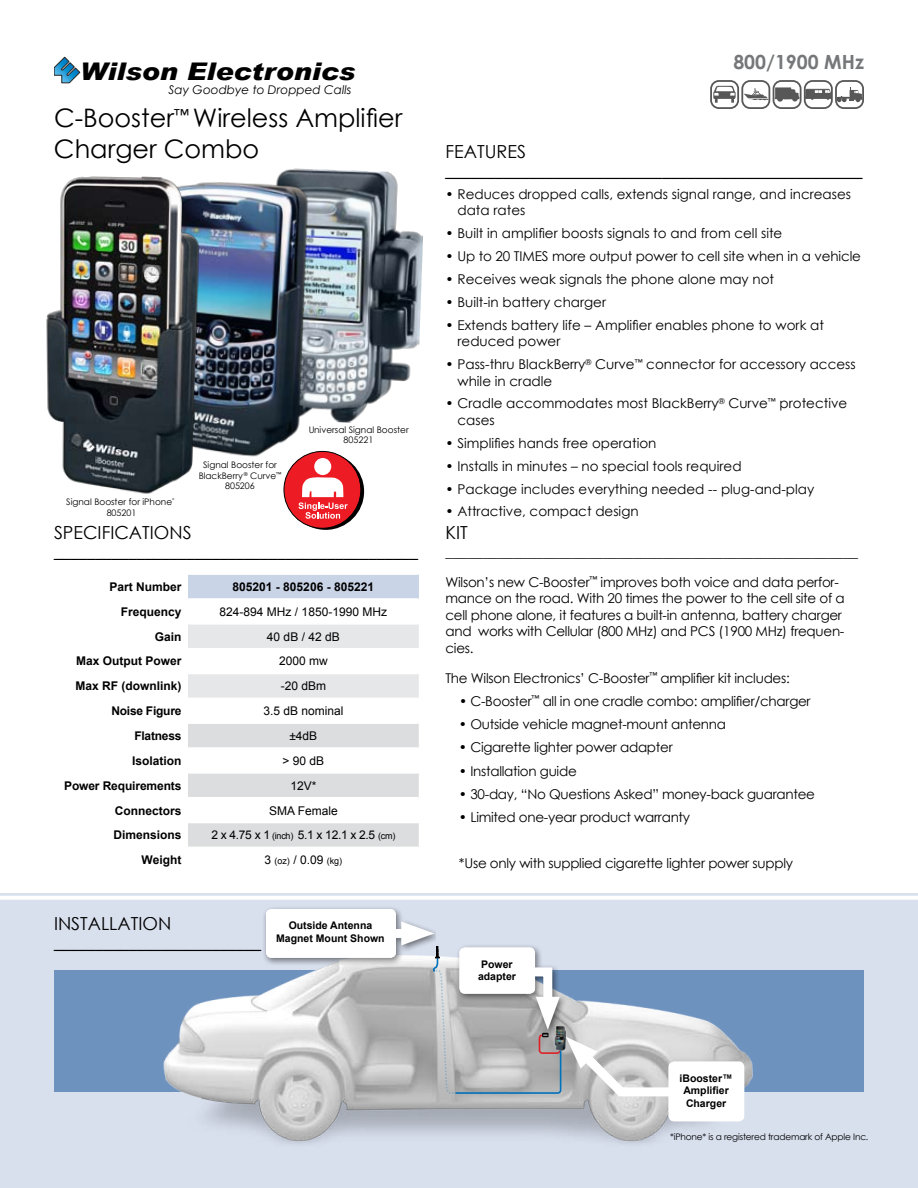
<style>
.page{position:relative;width:918px;height:1188px;background:#fff}
.page>*{position:absolute;margin:0;border:0;box-sizing:border-box;transform-origin:0 0}
.t1{font:25.5px/30.6px "Century Gothic";color:#000}
.t2{font:italic 900 24.3px "Arial";color:#000;scale:1.11 1}
.t3{font:700 19.5px "Century Gothic";color:#757779}
.t4{font:18px "Century Gothic";color:#000}
.t5{font:15px "Arial";color:#000}
.t6{font:15px "Century Gothic";color:#000}
.t7{font:13.5px/16.2px "Century Gothic";letter-spacing:-.01em;color:#000}
.t8{font:700 12px "Arial";color:#000}
.t9{font:12px "Arial";color:#000}
.t10{font:italic 12px "Century Gothic";color:#000}
.t11{font:700 12px "Arial";letter-spacing:-.02em;color:#000}
.t12{font:700 10.5px/12.6px "Arial";color:#000;text-align:center}
.t13{font:9px/10.5px "Century Gothic";color:#000;text-align:center}
.t14{font:9px "Century Gothic";letter-spacing:-.02em;color:#000}
.t15{font:9px "Arial";color:#000}
.s1{font-size:9px}
.s2{font-size:12px}
</style>
<div class="page">
<div style="left:0;top:894px;width:918px;height:294px;background:#d8dfed"></div>
<hr style="left:0;top:896px;width:918px;height:4px;background:#fff">
<div style="left:54px;top:970px;width:810px;height:122px;background:#6e92be"></div>
<svg style="left:711px;top:81px;width:27px;height:27px"></svg>
<div style="left:710px;top:80px;width:29px;height:29px;border:2px solid #000;border-radius:8px"></div>
<svg style="left:713px;top:86px;width:23px;height:17px"></svg>
<div style="left:741px;top:80px;width:29px;height:29px;border:2px solid #000;border-radius:8px"></div>
<svg style="left:744px;top:88px;width:24px;height:12px"></svg>
<div style="left:773px;top:80px;width:29px;height:29px;border:2px solid #000;border-radius:8px"></div>
<svg style="left:775px;top:87px;width:24px;height:15px"></svg>
<div style="left:804px;top:80px;width:29px;height:29px;border:2px solid #000;border-radius:8px"></div>
<svg style="left:805px;top:89px;width:26px;height:11px"></svg>
<div style="left:835px;top:80px;width:29px;height:29px;border:2px solid #000;border-radius:8px"></div>
<svg style="left:837px;top:87px;width:25px;height:15px"></svg>
<img style="left:163px;top:965px;width:590px;height:179px">
<div style="left:262px;top:905px;width:179px;height:60px;background:#000;opacity:.5"></div>
<div style="left:393px;top:929px;width:22px;height:9px;background:#fff"></div>
<svg style="left:401px;top:914px;width:278px;height:187px"></svg>
<img style="left:313px;top:169px;width:110px;height:254px">
<img style="left:204px;top:168px;width:109px;height:291px">
<img style="left:46px;top:176px;width:158px;height:318px">
<svg style="left:287px;top:453px;width:77px;height:77px"></svg>
<div style="left:284px;top:451px;width:77px;height:77px;background:#ed1c24;border-radius:50%"></div>
<div style="left:284px;top:451px;width:77px;height:77px;border:1px solid #000;border-radius:50%"></div>
<svg style="left:299px;top:477px;width:49px;height:42px"></svg>
<div style="left:314px;top:458px;width:17px;height:17px;background:#fff;border-radius:50%"></div>
<div style="left:436px;top:909px;width:9px;height:37px;background:#d8dfed"></div>
<svg style="left:54px;top:57px;width:26px;height:26px"></svg>
<div style="left:188px;top:574px;width:230px;height:25px;background:#cad4e7"></div>
<svg style="left:188px;top:625px;width:230px;height:73px"></svg>
<svg style="left:188px;top:724px;width:230px;height:123px"></svg>
<hr style="left:188px;top:573px;width:231px;height:2px;background:#fff">
<hr style="left:188px;top:598px;width:231px;height:2px;background:#fff">
<hr style="left:188px;top:648px;width:231px;height:1px;background:#fff">
<hr style="left:188px;top:673px;width:231px;height:1px;background:#fff">
<hr style="left:188px;top:747px;width:231px;height:2px;background:#fff">
<hr style="left:188px;top:772px;width:231px;height:2px;background:#fff">
<hr style="left:188px;top:797px;width:231px;height:1px;background:#fff">
<hr style="left:188px;top:822px;width:231px;height:1px;background:#fff">
<div style="left:266px;top:909px;width:130px;height:49px;background:#fff;border-radius:5px"></div>
<div style="left:459px;top:948px;width:76px;height:46px;background:#fff;border-radius:5px"></div>
<div style="left:669px;top:1062px;width:75px;height:59px;background:#fff;border-radius:5px"></div>
<h2 class="t2" style="left:80px;top:56px;width:249px">Wilson Electronics</h2>
<p class="t10" style="left:169px;top:82px;width:184px">Say Goodbye to Dropped Calls</p>
<h1 class="t1" style="left:54px;top:102px;width:350px">C-Booster<sup>™</sup> Wireless Amplifier<br>Charger Combo</h1>
<p class="t13" style="left:66px;top:497px;width:110px">Signal Booster for iPhone<sup>*<br></sup>805201</p>
<p class="t13" style="left:199px;top:460px;width:84px">Signal Booster for<br>BlackBerry<sup>®</sup> Curve<sup>™<br></sup>805206</p>
<p class="t13" style="left:308px;top:424px;width:102px">Universal Signal Booster<br>805221</p>
<h3 class="t4" style="left:54px;top:519px;width:139px">SPECIFICATIONS</h3>
<p class="t5" style="left:54px;top:541px;width:366px">____________________________________________</p>
<p class="t8" style="left:109px;top:579px;width:74px">Part Number</p>
<p class="t8" style="left:233px;top:579px;width:143px">805201 - 805206 - 805221</p>
<p class="t8" style="left:121px;top:604px;width:62px">Frequency</p>
<p class="t9" style="left:220px;top:604px;width:169px">824-894 MHz / 1850-1990 MHz</p>
<p class="t8" style="left:155px;top:629px;width:28px">Gain</p>
<p class="t9" style="left:267px;top:629px;width:74px">40 dB / 42 dB</p>
<p class="t8" style="left:76px;top:653px;width:107px">Max Output Power</p>
<p class="t9" style="left:279px;top:653px;width:50px">2000 mw</p>
<p class="t8" style="left:75px;top:678px;width:108px">Max RF (downlink)</p>
<p class="t9" style="left:281px;top:678px;width:47px">-20 dBm</p>
<p class="t11" style="left:111px;top:703px;width:72px">Noise Figure</p>
<p class="t9" style="left:263px;top:703px;width:82px">3.5 dB nominal</p>
<p class="t11" style="left:134px;top:728px;width:49px">Flatness</p>
<p class="t9" style="left:289px;top:728px;width:29px">±4dB</p>
<p class="t8" style="left:132px;top:753px;width:51px">Isolation</p>
<p class="t9" style="left:283px;top:753px;width:43px">&gt; 90 dB</p>
<p class="t8" style="left:64px;top:778px;width:119px">Power Requirements</p>
<p class="t9" style="left:290px;top:778px;width:28px">12V*</p>
<p class="t8" style="left:115px;top:802px;width:68px">Connectors</p>
<p class="t9" style="left:269px;top:802px;width:70px">SMA Female</p>
<p class="t8" style="left:113px;top:827px;width:70px">Dimensions</p>
<p class="t9" style="left:211px;top:827px;width:186px">2 x 4.75 x 1 <span class="s1">(inch)</span> 5.1 x 12.1 x 2.5 <span class="s1">(cm)</span></p>
<p class="t8" style="left:142px;top:852px;width:41px">Weight</p>
<p class="t15" style="left:264px;top:855px;width:79px"><span class="s2">3</span> (oz) <span class="s2">/ 0.09</span> (kg)</p>
<h3 class="t4" style="left:54px;top:911px;width:119px">INSTALLATION</h3>
<p class="t5" style="left:54px;top:933px;width:209px">_________________________</p>
<p class="t12" style="left:276px;top:920px;width:110px">Outside Antenna<br>Magnet Mount Shown</p>
<h3 class="t3" style="left:733px;top:47px;width:132px">800/1900 MHz</h3>
<h3 class="t4" style="left:446px;top:139px;width:82px">FEATURES</h3>
<p class="t5" style="left:446px;top:161px;width:418px">__________________________________________________</p>
<p class="t7" style="left:458px;top:186px;width:395px;text-indent:-12px">• Reduces dropped calls, extends signal range, and increases data rates</p>
<p class="t7" style="left:446px;top:225px;width:338px">• Built in amplifier boosts signals to and from cell site</p>
<p class="t7" style="left:446px;top:248px;width:417px">• Up to 20 TIMES more output power to cell site when in a vehicle</p>
<p class="t7" style="left:446px;top:271px;width:330px">• Receives weak signals the phone alone may not</p>
<p class="t7" style="left:446px;top:294px;width:162px">• Built-in battery charger</p>
<p class="t7" style="left:458px;top:317px;width:368px;text-indent:-12px">• Extends battery life – Amplifier enables phone to work at reduced power</p>
<p class="t7" style="left:458px;top:356px;width:400px;text-indent:-12px">• Pass-thru BlackBerry<sup>®</sup> Curve<sup>™</sup> connector for accessory access while in cradle</p>
<p class="t7" style="left:457px;top:395px;width:391px;text-indent:-12px">• Cradle accommodates most BlackBerry<sup>®</sup> Curve<sup>™</sup> protective cases</p>
<p class="t7" style="left:445px;top:434px;width:212px">• Simplifies hands free operation</p>
<p class="t7" style="left:445px;top:457px;width:298px">• Installs in minutes – no special tools required</p>
<p class="t7" style="left:445px;top:480px;width:370px">• Package includes everything needed -- plug-and-play</p>
<p class="t7" style="left:445px;top:503px;width:195px">• Attractive, compact design</p>
<h3 class="t4" style="left:446px;top:519px;width:24px">KIT</h3>
<p class="t6" style="left:446px;top:541px;width:414px">_______________________________________________________</p>
<p class="t7" style="left:445px;top:573px;width:401px">Wilson’s new C-Booster<sup>™</sup> improves both voice and data perfor&shy;mance on the road. With 20 times the power to the cell site of a cell phone alone, it features a built-in antenna, battery charger and works with Cellular (800 MHz) and PCS (1900 MHz) frequen&shy;cies.</p>
<p class="t7" style="left:445px;top:669px;width:346px">The Wilson Electronics’ C-Booster<sup>™</sup> amplifier kit includes:</p>
<p class="t7" style="left:459px;top:693px;width:353px">• C-Booster<sup>™</sup> all in one cradle combo: amplifier/charger</p>
<p class="t7" style="left:459px;top:716px;width:269px">• Outside vehicle magnet-mount antenna</p>
<p class="t7" style="left:459px;top:739px;width:215px">• Cigarette lighter power adapter</p>
<p class="t7" style="left:459px;top:762px;width:119px">• Installation guide</p>
<p class="t7" style="left:459px;top:786px;width:358px">• 30-day, “No Questions Asked” money-back guarantee</p>
<p class="t7" style="left:459px;top:809px;width:233px">• Limited one-year product warranty</p>
<p class="t7" style="left:459px;top:855px;width:336px">*Use only with supplied cigarette lighter power supply</p>
<p class="t12" style="left:478px;top:958px;width:39px">Power adapter</p>
<p class="t12" style="left:680px;top:1072px;width:55px">iBooster™<br>Amplifier<br>Charger</p>
<p class="t14" style="left:670px;top:1131px;width:200px">*iPhone* is a registered trademark of Apple Inc.</p>
</div>
